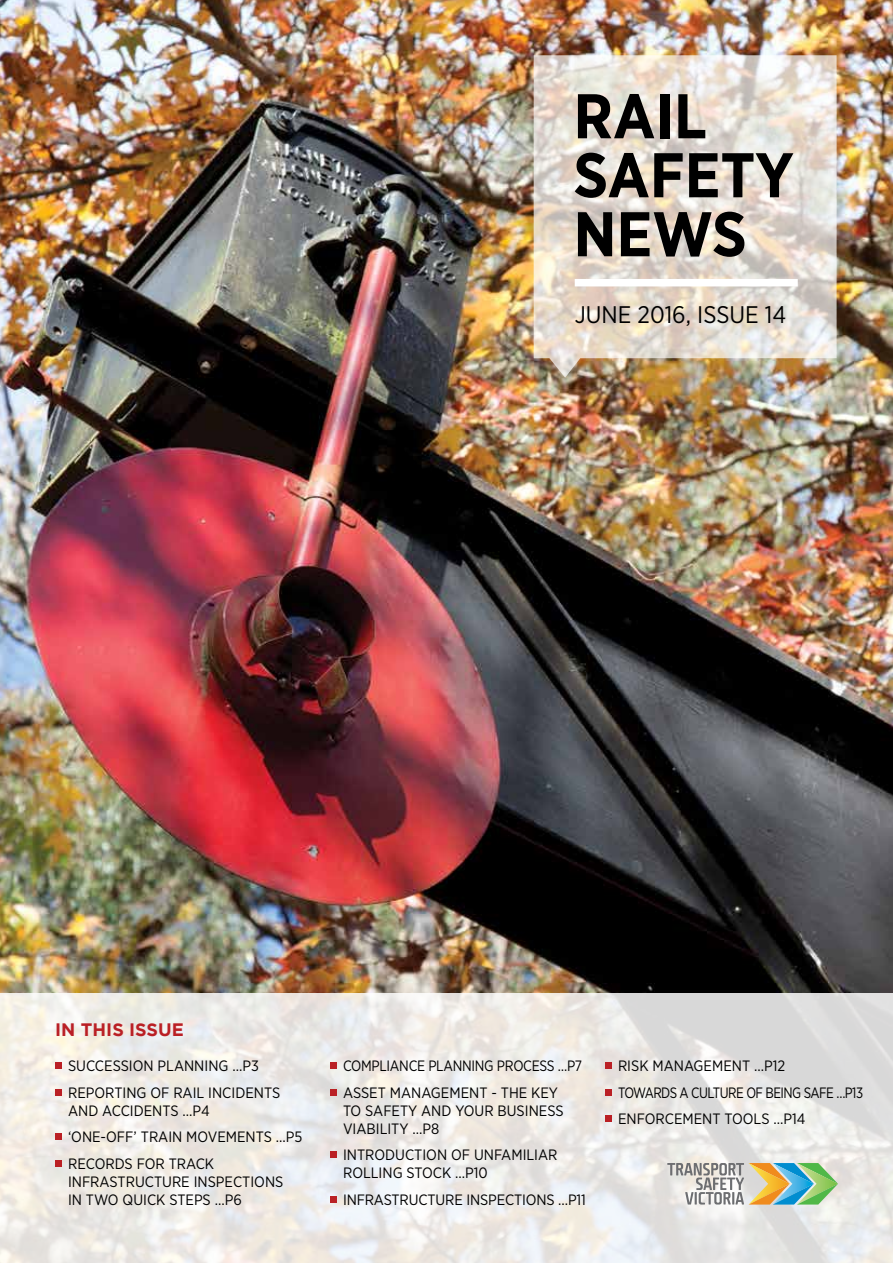
<style>
.page{position:relative;width:893px;height:1263px;background:#fff}
.page>*{position:absolute;margin:0;border:0;box-sizing:border-box;transform-origin:0 0}
.t1{font:24px "Gotham Narrow";color:#000}
.t2{font:700 18px "Gotham";color:#ba2025}
.t3{font:15px/26.5px "Gotham Narrow";color:#000}
.t4{font:15px/26.5px "Gotham Narrow";letter-spacing:-.02em;color:#000;scale:.95 1}
</style>
<div class="page">
<img style="left:0;top:0;width:893px;height:993px">
<svg style="left:0;top:993px;width:893px;height:270px;background:#ebe8e5"></svg>
<svg style="left:534px;top:55px;width:303px;height:323px;background:#e0d5c9"></svg>
<div style="left:575px;top:279px;width:223px;height:7px;background:#fff"></div>
<svg style="left:578px;top:94px;width:76px;height:44px;background:#6a6660"></svg>
<div style="left:660px;top:94px;width:9px;height:44px;background:#000"></div>
<svg style="left:678px;top:94px;width:27px;height:44px"></svg>
<svg style="left:575px;top:153px;width:108px;height:45px;background:#79746d"></svg>
<svg style="left:689px;top:153px;width:104px;height:44px;background:#7f7a76"></svg>
<svg style="left:578px;top:212px;width:34px;height:44px"></svg>
<svg style="left:621px;top:212px;width:123px;height:45px;background:#6c6760"></svg>
<div style="left:55px;top:1062px;width:7px;height:7px;background:#ba2025"></div>
<div style="left:55px;top:1089px;width:7px;height:6px;background:#ba2025"></div>
<div style="left:55px;top:1133px;width:7px;height:7px;background:#ba2025"></div>
<div style="left:55px;top:1160px;width:7px;height:6px;background:#ba2025"></div>
<div style="left:330px;top:1062px;width:7px;height:7px;background:#ba2025"></div>
<div style="left:330px;top:1089px;width:7px;height:6px;background:#ba2025"></div>
<div style="left:330px;top:1151px;width:7px;height:7px;background:#ba2025"></div>
<div style="left:330px;top:1196px;width:7px;height:6px;background:#ba2025"></div>
<div style="left:605px;top:1062px;width:7px;height:7px;background:#ba2025"></div>
<div style="left:605px;top:1089px;width:7px;height:6px;background:#ba2025"></div>
<div style="left:605px;top:1115px;width:7px;height:7px;background:#ba2025"></div>
<svg style="left:667px;top:1163px;width:171px;height:41px;background:#b3c0aa"></svg>
<h1 class="t1" style="left:575px;top:299px;width:213px">JUNE 2016, ISSUE 14</h1>
<p class="t2" style="left:55px;top:1019px;width:130px">IN THIS ISSUE</p>
<p class="t3" style="left:68px;top:1052px;width:214px">SUCCESSION PLANNING …P3<br>REPORTING OF RAIL INCIDENTS</p>
<p class="t3" style="left:68px;top:1097px;width:236px">AND ACCIDENTS …P4<br>‘ONE-OFF’ TRAIN MOVEMENTS …P5<br>RECORDS FOR TRACK</p>
<p class="t3" style="left:68px;top:1172px;width:217px;line-height:18px">INFRASTRUCTURE INSPECTIONS<br>IN TWO QUICK STEPS …P6</p>
<p class="t4" style="left:343px;top:1052px;width:253px">COMPLIANCE PLANNING PROCESS …P7<br>ASSET MANAGEMENT - THE KEY</p>
<p class="t3" style="left:343px;top:1101px;width:222px;line-height:18px">TO SAFETY AND YOUR BUSINESS<br>VIABILITY …P8</p>
<p class="t3" style="left:343px;top:1146px;width:216px;line-height:18px">INTRODUCTION OF UNFAMILIAR<br>ROLLING STOCK …P10</p>
<p class="t3" style="left:343px;top:1186px;width:244px">INFRASTRUCTURE INSPECTIONS …P11</p>
<p class="t3" style="left:618px;top:1052px;width:247px">RISK MANAGEMENT …P12<br>TOWARDS A CULTURE OF BEING SAFE …P13<br>ENFORCEMENT TOOLS …P14</p>
</div>
